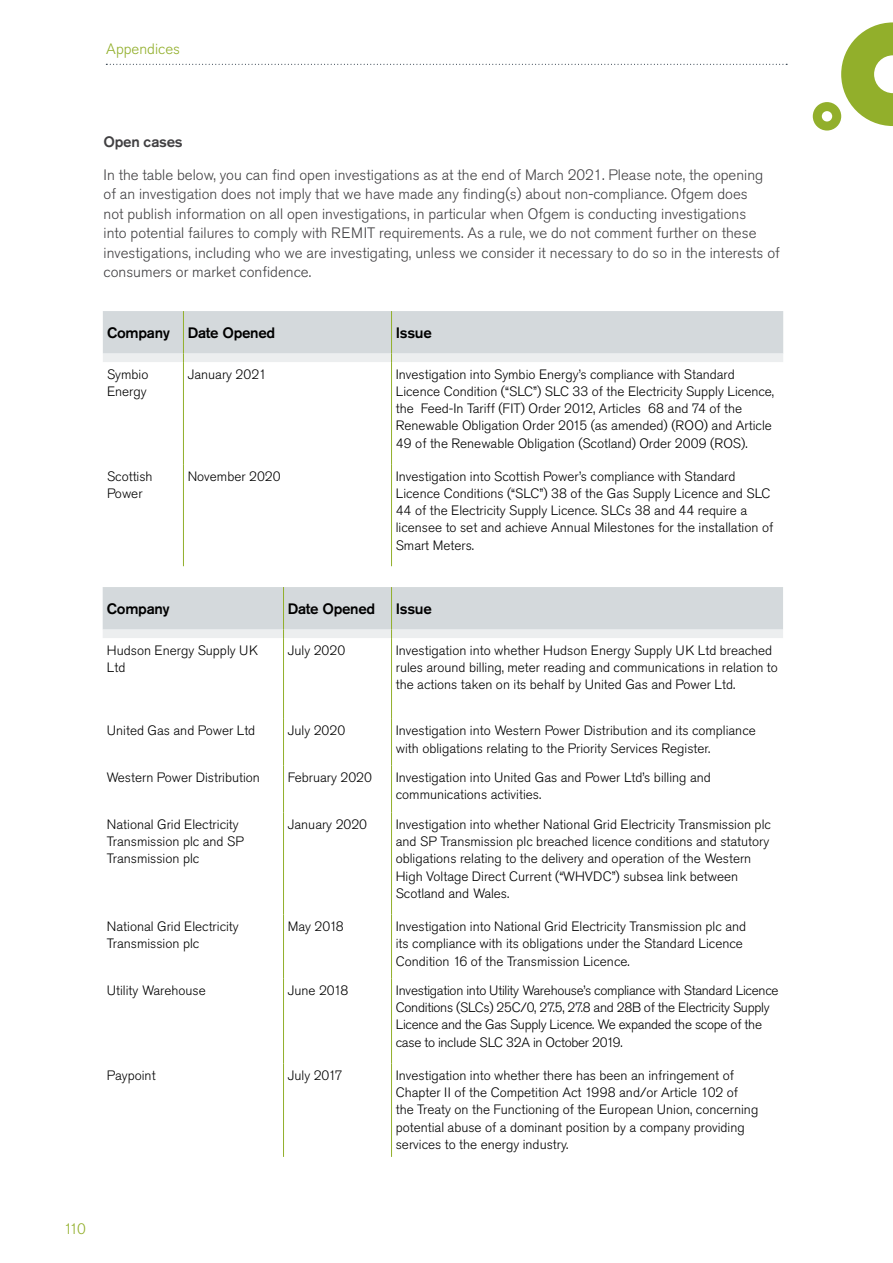
<style>
.page{position:relative;width:893px;height:1263px;background:#fff}
.page>*{position:absolute;margin:0;border:0;box-sizing:border-box;transform-origin:0 0}
.t1{font:300 15px/19.5px "Akzidenz Grotesk Pro";color:#414042}
.t2{font:500 15px "Akzidenz Grotesk Pro";letter-spacing:-.02em;color:#000}
.t3{font:300 15px "Akzidenz Grotesk Pro";color:#92af2b}
.t4{font:500 15px "Akzidenz Grotesk Pro";letter-spacing:-.02em;color:#414042}
.t5{font:300 13.5px/17.2px "Akzidenz Grotesk Pro";color:#000}
.t6{font:300 13.5px/17.2px "Akzidenz Grotesk Pro";letter-spacing:-.02em;color:#000}
</style>
<div class="page">
<svg style="left:103px;top:587px;width:680px;height:51px;background:#d7dcdd"></svg>
<hr style="left:283px;top:638px;width:1px;height:81px;background:#92af2b">
<hr style="left:391px;top:638px;width:1px;height:81px;background:#92af2b">
<hr style="left:283px;top:719px;width:1px;height:47px;background:#92af2b">
<hr style="left:391px;top:719px;width:1px;height:47px;background:#92af2b">
<hr style="left:283px;top:766px;width:1px;height:46px;background:#92af2b">
<hr style="left:391px;top:766px;width:1px;height:46px;background:#92af2b">
<hr style="left:283px;top:812px;width:1px;height:102px;background:#92af2b">
<hr style="left:391px;top:812px;width:1px;height:102px;background:#92af2b">
<hr style="left:283px;top:914px;width:1px;height:64px;background:#92af2b">
<hr style="left:391px;top:914px;width:1px;height:64px;background:#92af2b">
<hr style="left:283px;top:978px;width:1px;height:85px;background:#92af2b">
<hr style="left:391px;top:978px;width:1px;height:85px;background:#92af2b">
<hr style="left:283px;top:1063px;width:1px;height:94px;background:#92af2b">
<hr style="left:391px;top:1063px;width:1px;height:94px;background:#92af2b">
<svg style="left:813px;top:22px;width:80px;height:109px"></svg>
<svg style="left:106px;top:64px;width:681px;height:1px"></svg>
<svg style="left:103px;top:311px;width:680px;height:51px;background:#d6dbdb"></svg>
<hr style="left:183px;top:362px;width:1px;height:102px;background:#92af2b">
<hr style="left:391px;top:362px;width:1px;height:102px;background:#92af2b">
<hr style="left:183px;top:464px;width:1px;height:102px;background:#92af2b">
<hr style="left:391px;top:464px;width:1px;height:102px;background:#92af2b">
<p class="t3" style="left:106px;top:39px;width:75px">Appendices</p>
<p class="t4" style="left:104px;top:132px;width:81px">Open cases</p>
<p class="t1" style="left:104px;top:165px;width:678px">In the table below, you can find open investigations as at the end of March 2021. Please note, the opening<br>of an investigation does not imply that we have made any finding(s) about non-compliance. Ofgem does<br>not publish information on all open investigations, in particular when Ofgem is conducting investigations<br>into potential failures to comply with REMIT requirements. As a rule, we do not comment further on these investigations, including who we are investigating, unless we consider it necessary to do so in the interests of consumers or market confidence.</p>
<p class="t2" style="left:107px;top:323px;width:64px">Company</p>
<p class="t2" style="left:188px;top:323px;width:89px">Date Opened</p>
<p class="t2" style="left:396px;top:323px;width:37px">Issue</p>
<p class="t5" style="left:107px;top:365px;width:43px">Symbio<br>Energy</p>
<p class="t5" style="left:188px;top:365px;width:80px">January 2021</p>
<p class="t5" style="left:396px;top:365px;width:380px">Investigation into Symbio Energy’s compliance with Standard Licence Condition (“SLC”) SLC 33 of the Electricity Supply Licence, the Feed-In Tariff (FIT) Order 2012, Articles 68 and 74 of the Renewable Obligation Order 2015 (as amended) (ROO) and Article 49 of the Renewable Obligation (Scotland) Order 2009 (ROS).</p>
<p class="t5" style="left:107px;top:467px;width:47px">Scottish<br>Power</p>
<p class="t5" style="left:188px;top:467px;width:94px">November 2020</p>
<p class="t5" style="left:396px;top:467px;width:379px">Investigation into Scottish Power’s compliance with Standard Licence Conditions (“SLC”) 38 of the Gas Supply Licence and SLC 44 of the Electricity Supply Licence. SLCs 38 and 44 require a licensee to set and achieve Annual Milestones for the installation of Smart Meters.</p>
<p class="t2" style="left:107px;top:599px;width:64px">Company</p>
<p class="t2" style="left:288px;top:599px;width:89px">Date Opened</p>
<p class="t2" style="left:396px;top:599px;width:37px">Issue</p>
<p class="t5" style="left:107px;top:641px;width:153px">Hudson Energy Supply UK<br>Ltd</p>
<p class="t5" style="left:288px;top:641px;width:59px">July 2020</p>
<p class="t5" style="left:396px;top:641px;width:384px">Investigation into whether Hudson Energy Supply UK Ltd breached rules around billing, meter reading and communications in relation to the actions taken on its behalf by United Gas and Power Ltd.</p>
<p class="t5" style="left:107px;top:722px;width:150px">United Gas and Power Ltd</p>
<p class="t5" style="left:288px;top:722px;width:59px">July 2020</p>
<p class="t5" style="left:396px;top:722px;width:362px">Investigation into Western Power Distribution and its compliance with obligations relating to the Priority Services Register.</p>
<p class="t5" style="left:107px;top:769px;width:154px">Western Power Distribution</p>
<p class="t5" style="left:288px;top:769px;width:86px">February 2020</p>
<p class="t5" style="left:396px;top:769px;width:317px">Investigation into United Gas and Power Ltd’s billing and communications activities.</p>
<p class="t5" style="left:107px;top:816px;width:139px">National Grid Electricity<br>Transmission plc and SP<br>Transmission plc</p>
<p class="t5" style="left:288px;top:816px;width:81px">January 2020</p>
<p class="t5" style="left:396px;top:816px;width:377px">Investigation into whether National Grid Electricity Transmission plc and SP Transmission plc breached licence conditions and statutory obligations relating to the delivery and operation of the Western High Voltage Direct Current (“WHVDC”) subsea link between Scotland and Wales.</p>
<p class="t5" style="left:107px;top:918px;width:133px">National Grid Electricity<br>Transmission plc</p>
<p class="t5" style="left:288px;top:918px;width:58px">May 2018</p>
<p class="t5" style="left:396px;top:918px;width:352px">Investigation into National Grid Electricity Transmission plc and its compliance with its obligations under the Standard Licence<br>Condition 16 of the Transmission Licence.</p>
<p class="t5" style="left:107px;top:981px;width:100px">Utility Warehouse</p>
<p class="t5" style="left:288px;top:981px;width:62px">June 2018</p>
<p class="t6" style="left:396px;top:981px;width:384px">Investigation into Utility Warehouse’s compliance with Standard Licence Conditions (SLCs) 25C/0, 27.5, 27.8 and 28B of the Electricity Supply Licence and the Gas Supply Licence. We expanded the scope of the case to include SLC 32A in October 2019.</p>
<p class="t5" style="left:107px;top:1066px;width:50px">Paypoint</p>
<p class="t5" style="left:288px;top:1066px;width:56px">July 2017</p>
<p class="t5" style="left:396px;top:1066px;width:364px">Investigation into whether there has been an infringement of Chapter II of the Competition Act 1998 and/or Article 102 of the Treaty on the Functioning of the European Union, concerning potential abuse of a dominant position by a company providing services to the energy industry.</p>
<p class="t3" style="left:64px;top:1219px;width:24px">110</p>
</div>
